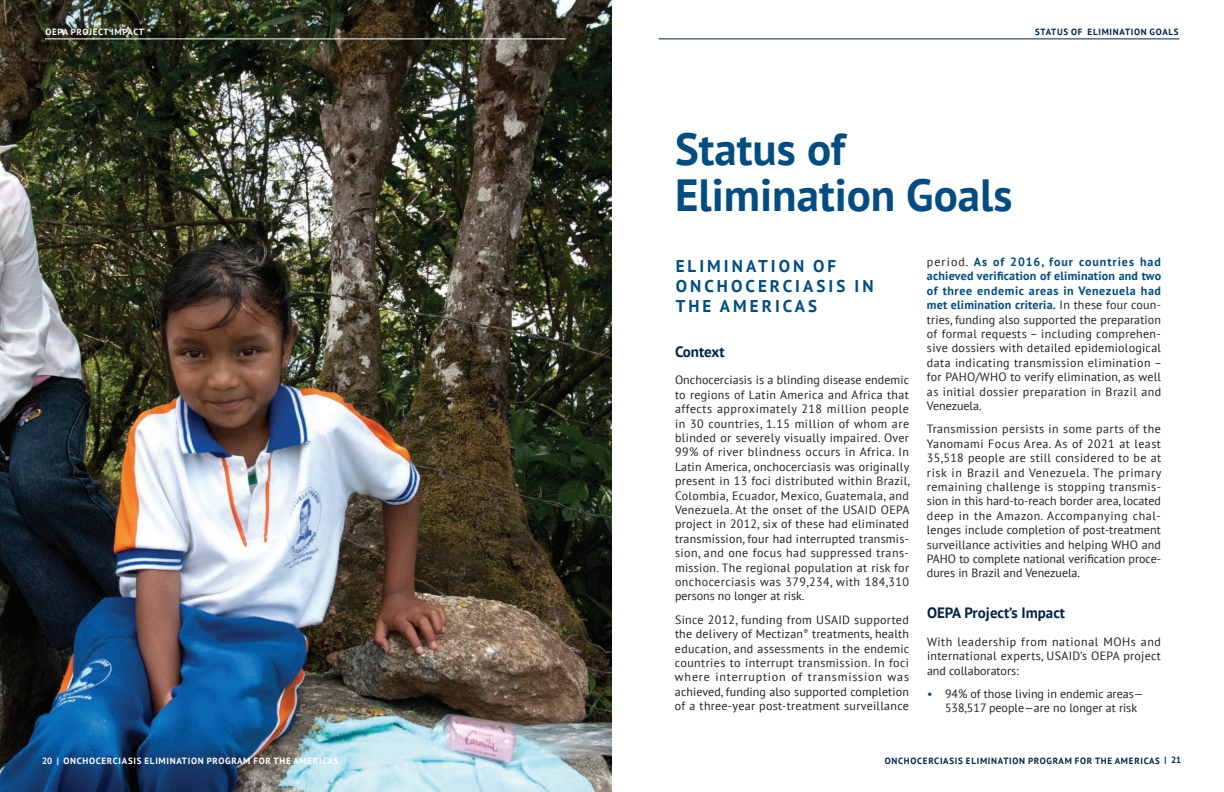
<style>
.page{position:relative;width:1224px;height:792px;background:#fff}
.page>*{position:absolute;margin:0;border:0;box-sizing:border-box;transform-origin:0 0}
.t1{font:700 45px/46px "PT Sans";color:#014d81}
.t2{font:700 17px/20px "PT Sans";letter-spacing:.18em;color:#014d81}
.t3{font:700 15px "PT Sans";color:#00254a}
.t4{font:12px/14.4px "PT Sans";color:#231f20;text-align:justify}
.t5{font:700 9px "PT Sans";letter-spacing:.08em;color:#00254a}
.t6{font:700 9px "PT Sans";letter-spacing:.08em;color:#fff}
.s1{font-weight:700;color:#014d81}
.s2{color:#014d81}
</style>
<div class="page">
<img style="left:0;top:0;width:612px;height:792px">
<hr style="left:659px;top:38px;width:520px;height:1px;background:#00254a">
<hr style="left:45px;top:38px;width:521px;height:1px;background:#fff">
<p class="t6" style="left:45px;top:26px;width:38px">OEPA Project</p>
<p class="t6" style="left:111px;top:26px;width:11px">Impact</p>
<p class="t6" style="left:42px;top:755px;width:298px">20 | ONCHOCERCIASIS ELIMINATION PROGRAM FOR THE AMERICAS</p>
<p class="t5" style="left:1035px;top:26px;width:12px">Status</p>
<p class="t5" style="left:1071px;top:26px;width:7px">of</p>
<p class="t5" style="left:1088px;top:26px;width:12px">Elimination</p>
<p class="t5" style="left:1150px;top:26px;width:13px">Goals</p>
<h1 class="t1" style="left:675px;top:125px;width:339px">Status of<br>Elimination Goals</h1>
<h2 class="t2" style="left:676px;top:255px;width:199px">ELIMINATION OF<br>ONCHOCERCIASIS IN<br>THE AMERICAS</h2>
<p class="t3" style="left:675px;top:341px;width:51px">Context</p>
<p class="t4" style="left:675px;top:373px;width:236px">Onchocerciasis is a blinding disease endemic to regions of Latin America and Africa that affects approximately 218 million people in 30 countries, 1.15 million of whom are blinded or severely visually impaired. Over 99% of river blindness occurs in Africa. In Latin America, onchocerciasis was originally present in 13 foci distributed within Brazil, Colombia, Ecuador, Mexico, Guatemala, and Venezuela. At the onset of the USAID OEPA project in 2012, six of these had eliminated transmission, four had interrupted transmis&shy;sion, and one focus had suppressed trans&shy;mission. The regional population at risk for onchocerciasis was 379,234, with 184,310 persons no longer at risk.</p>
<p class="t4" style="left:675px;top:612px;width:236px">Since 2012, funding from USAID supported the delivery of Mectizan<sup>®</sup> treatments, health education, and assessments in the endemic countries to interrupt transmission. In foci where interruption of transmission was achieved, funding also supported completion of a three-year post-treatment surveillance</p>
<p class="t4" style="left:927px;top:254px;width:236px">period. <span class="s1">As of 2016, four countries had achieved verification of elimination and two of three endemic areas in Venezuela had met elimination criteria.</span> In these four coun&shy;tries, funding also supported the preparation of formal requests – including comprehen&shy;sive dossiers with detailed epidemiological data indicating transmission elimination – for PAHO/WHO to verify elimination, as well as initial dossier preparation in Brazil and Venezuela.</p>
<p class="t4" style="left:927px;top:422px;width:236px">Transmission persists in some parts of the Yanomami Focus Area. As of 2021 at least 35,518 people are still considered to be at risk in Brazil and Venezuela. The primary remaining challenge is stopping transmis&shy;sion in this hard-to-reach border area, located deep in the Amazon. Accompanying chal&shy;lenges include completion of post-treatment surveillance activities and helping WHO and PAHO to complete national verification proce&shy;dures in Brazil and Venezuela.</p>
<p class="t3" style="left:927px;top:603px;width:140px">OEPA Project’s Impact</p>
<p class="t4" style="left:927px;top:634px;width:236px">With leadership from national MOHs and international experts, USAID’s OEPA project and collaborators:</p>
<p class="t4" style="left:945px;top:686px;width:200px;text-indent:-18px"><span class="s2">•</span> 94% of those living in endemic areas—<br>538,517 people—are no longer at risk</p>
<p class="t5" style="left:885px;top:755px;width:298px">ONCHOCERCIASIS ELIMINATION PROGRAM FOR THE AMERICAS | 21</p>
</div>
